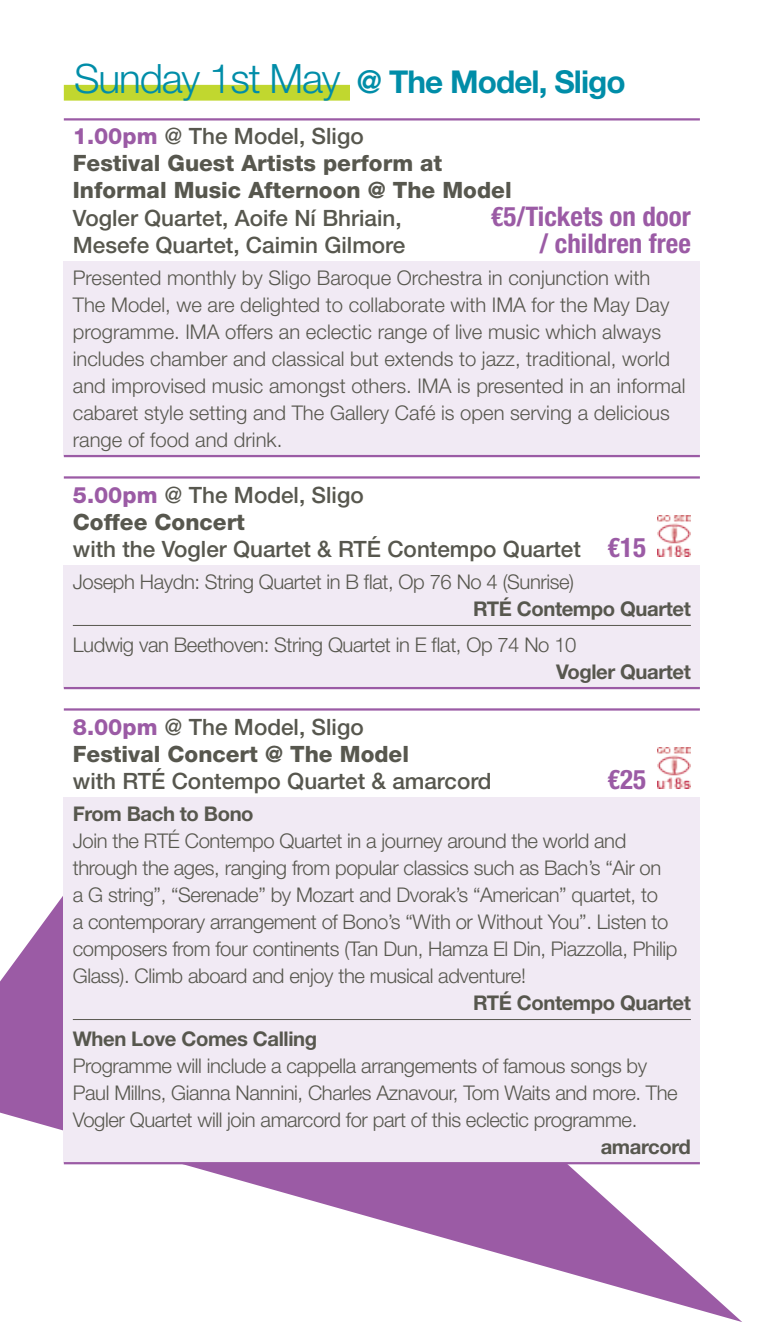
<style>
.page{position:relative;width:766px;height:1340px;background:#fff}
.page>*{position:absolute;margin:0;border:0;box-sizing:border-box;transform-origin:0 0}
.t1{font:700 31.5px "Helvetica Neue LT Std";letter-spacing:-.03em;color:#008da8}
.t2{font:700 condensed 27px "Helvetica Neue LT Std";color:#9b5ba5}
.t3{font:500 22.5px/27px "Helvetica Neue LT Std";color:#57574e}
.t4{font:800 22.5px/27px "Helvetica Neue LT Std";color:#57574e}
.t5{font:300 20.25px/27px "Helvetica Neue LT Std";letter-spacing:-.02em;color:#57574e}
.t6{font:300 20.25px/27px "Helvetica Neue LT Std";color:#57574e}
.t7{font:700 20.25px "Helvetica Neue LT Std";letter-spacing:-.02em;color:#57574e}
.s1{font-weight:300;font-size:40.5px}
.s2{color:#9b5ba5}
.s3{font-weight:500}
.s4{font-weight:800;color:#9b5ba5}
.s5{font-weight:800}
.s6{font-weight:700;font-stretch:condensed;font-size:27px;color:#9b5ba5}
</style>
<div class="page">
<svg style="left:0;top:797px;width:742px;height:525px"></svg>
<div style="left:64px;top:85px;width:286px;height:16px;background:#c1d72f"></div>
<div style="left:64px;top:261px;width:635px;height:195px;background:#f1eaf4"></div>
<hr style="left:64px;top:118px;width:635px;height:2px;background:#9b5ba5">
<hr style="left:64px;top:455px;width:635px;height:2px;background:#9b5ba5">
<div style="left:64px;top:565px;width:635px;height:123px;background:#f1eaf4"></div>
<hr style="left:64px;top:476px;width:635px;height:2px;background:#9b5ba5">
<hr style="left:64px;top:687px;width:635px;height:2px;background:#9b5ba5">
<img style="left:657px;top:515px;width:33px;height:41px">
<hr style="left:73px;top:625px;width:617px;height:1px;background:#57574e">
<div style="left:64px;top:797px;width:635px;height:366px;background:#f1eaf4"></div>
<hr style="left:64px;top:708px;width:635px;height:2px;background:#9b5ba5">
<hr style="left:64px;top:1162px;width:635px;height:2px;background:#9b5ba5">
<img style="left:657px;top:747px;width:33px;height:41px">
<hr style="left:73px;top:1019px;width:617px;height:1px;background:#57574e">
<h1 class="t1" style="left:74px;top:62px;width:553px"><span class="s1">Sunday 1st May</span> @ The Model, Sligo</h1>
<p class="t4" style="left:73px;top:123px;width:440px"><span class="s2">1.00pm</span> <span class="s3">@ The Model, Sligo<br></span>Festival Guest Artists perform at<br>Informal Music Afternoon @ The Model</p>
<p class="t3" style="left:73px;top:204px;width:330px">Vogler Quartet, Aoife Ní Bhriain,</p>
<h2 class="t2" style="left:490px;top:199px;width:202px">€5/Tickets on door</h2>
<p class="t3" style="left:73px;top:231px;width:334px">Mesefe Quartet, Caimin Gilmore</p>
<h2 class="t2" style="left:539px;top:226px;width:153px">/ children free</h2>
<p class="t6" style="left:73px;top:264px;width:614px">Presented monthly by Sligo Baroque Orchestra in conjunction with The Model, we are delighted to collaborate with IMA for the May Day programme. IMA offers an eclectic range of live music which always includes chamber and classical but extends to jazz, traditional, world and improvised music amongst others. IMA is presented in an informal cabaret style setting and The Gallery Café is open serving a delicious range of food and drink.</p>
<p class="t3" style="left:73px;top:481px;width:574px"><span class="s4">5.00pm</span> @ The Model, Sligo<br><span class="s5">Coffee Concert<br></span>with the Vogler Quartet &amp; RTÉ Contempo Quartet <span class="s6">€15</span></p>
<p class="t5" style="left:73px;top:568px;width:502px">Joseph Haydn: String Quartet in B flat, Op 76 No 4 (Sunrise)</p>
<p class="t7" style="left:473px;top:596px;width:219px">RTÉ Contempo Quartet</p>
<p class="t5" style="left:73px;top:631px;width:505px">Ludwig van Beethoven: String Quartet in E flat, Op 74 No 10</p>
<p class="t7" style="left:556px;top:659px;width:136px">Vogler Quartet</p>
<p class="t4" style="left:73px;top:713px;width:337px"><span class="s2">8.00pm</span> <span class="s3">@ The Model, Sligo<br></span>Festival Concert @ The Model</p>
<p class="t3" style="left:73px;top:766px;width:420px">with RTÉ Contempo Quartet &amp; amarcord</p>
<h2 class="t2" style="left:607px;top:762px;width:40px">€25</h2>
<p class="t7" style="left:73px;top:801px;width:182px">From Bach to Bono</p>
<p class="t5" style="left:73px;top:827px;width:606px">Join the RTÉ Contempo Quartet in a journey around the world and through the ages, ranging from popular classics such as Bach’s “Air on<br>a G string”, “Serenade” by Mozart and Dvorak’s “American” quartet, to<br>a contemporary arrangement of Bono’s “With or Without You”. Listen to composers from four continents (Tan Dun, Hamza El Din, Piazzolla, Philip Glass). Climb aboard and enjoy the musical adventure!</p>
<p class="t7" style="left:473px;top:990px;width:219px">RTÉ Contempo Quartet</p>
<p class="t7" style="left:73px;top:1026px;width:246px">When Love Comes Calling</p>
<p class="t5" style="left:73px;top:1051px;width:606px">Programme will include a cappella arrangements of famous songs by<br>Paul Millns, Gianna Nannini, Charles Aznavour, Tom Waits and more. The<br>Vogler Quartet will join amarcord for part of this eclectic programme.</p>
<p class="t7" style="left:600px;top:1134px;width:92px">amarcord</p>
</div>
